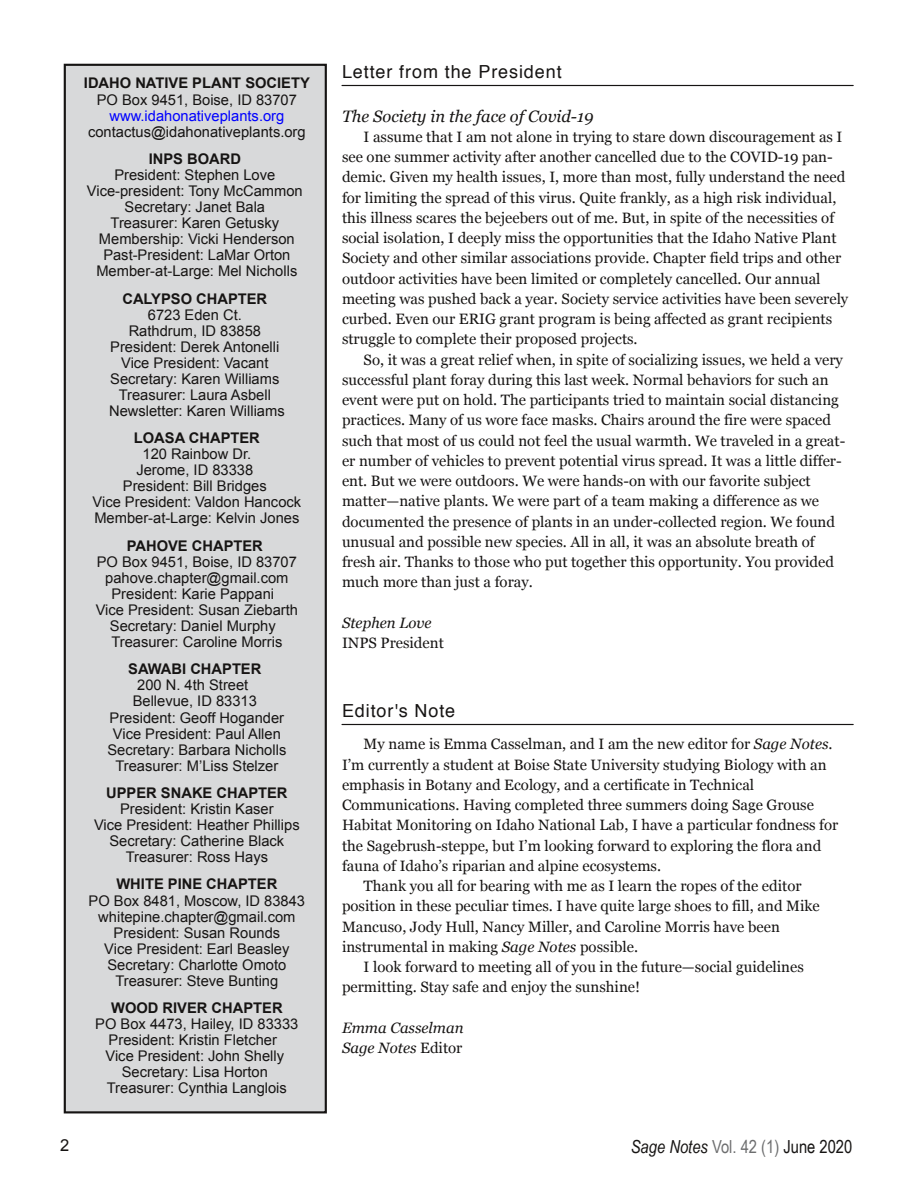
<style>
.page{position:relative;width:918px;height:1188px;background:#fff}
.page>*{position:absolute;margin:0;border:0;box-sizing:border-box;transform-origin:0 0}
.t1{font:18px "Helvetica";letter-spacing:.05em;color:#161413}
.t2{font:italic 18px "Arial Narrow";color:#161413}
.t3{font:italic 16.5px "Georgia";color:#161413}
.t4{font:16.5px "Arial";color:#161413}
.t5{font:15px/20.2px "Georgia";color:#161413}
.t6{font:italic 15px/20.2px "Georgia";color:#161413}
.t7{font:14.7px/16px "Arial";color:#161413;text-align:center}
.t8{font:700 14.7px "Arial";color:#161413}
.t9{font:14.7px "Arial";color:#00f}
.s1{font-style:italic}
.s2{font-style:normal}
.s3{font-style:normal;color:#6d6e6f}
</style>
<div class="page">
<hr style="left:342px;top:85px;width:511px;height:1px;background:#161413">
<div style="left:65px;top:65px;width:261px;height:1047px;background:#d8d9da"></div>
<div style="left:64px;top:64px;width:263px;height:1049px;border:2px solid #161413"></div>
<hr style="left:342px;top:724px;width:511px;height:1px;background:#161413">
<p class="t8" style="left:84px;top:75px;width:227px">IDAHO NATIVE PLANT SOCIETY</p>
<p class="t7" style="left:97px;top:91px;width:202px">PO Box 9451, Boise, ID 83707</p>
<p class="t9" style="left:109px;top:107px;width:176px">www.idahonativeplants.org</p>
<p class="t7" style="left:88px;top:124px;width:219px">contactus@idahonativeplants.org</p>
<p class="t8" style="left:149px;top:151px;width:94px">INPS BOARD</p>
<p class="t7" style="left:87px;top:167px;width:217px">President: Stephen Love<br>Vice-president: Tony McCammon<br>Secretary: Janet Bala<br>Treasurer: Karen Getusky<br>Membership: Vicki Henderson<br>Past-President: LaMar Orton<br>Member-at-Large: Mel Nicholls</p>
<p class="t8" style="left:122px;top:290px;width:146px">CALYPSO CHAPTER</p>
<p class="t7" style="left:109px;top:307px;width:177px">6723 Eden Ct.<br>Rathdrum, ID 83858<br>President: Derek Antonelli<br>Vice President: Vacant<br>Secretary: Karen Williams<br>Treasurer: Laura Asbell<br>Newsletter: Karen Williams</p>
<p class="t8" style="left:134px;top:430px;width:128px">LOASA CHAPTER</p>
<p class="t7" style="left:93px;top:446px;width:210px">120 Rainbow Dr.<br>Jerome, ID 83338<br>President: Bill Bridges<br>Vice President: Valdon Hancock<br>Member-at-Large: Kelvin Jones</p>
<p class="t8" style="left:127px;top:537px;width:138px">PAHOVE CHAPTER</p>
<p class="t7" style="left:96px;top:554px;width:204px">PO Box 9451, Boise, ID 83707 pahove.chapter@gmail.com<br>President: Karie Pappani<br>Vice President: Susan Ziebarth<br>Secretary: Daniel Murphy<br>Treasurer: Caroline Morris</p>
<p class="t8" style="left:128px;top:661px;width:135px">SAWABI CHAPTER</p>
<p class="t7" style="left:107px;top:677px;width:180px">200 N. 4th Street<br>Bellevue, ID 83313<br>President: Geoff Hogander<br>Vice President: Paul Allen<br>Secretary: Barbara Nicholls<br>Treasurer: M’Liss Stelzer</p>
<p class="t8" style="left:106px;top:785px;width:183px">UPPER SNAKE CHAPTER</p>
<p class="t7" style="left:94px;top:801px;width:207px">President: Kristin Kaser<br>Vice President: Heather Phillips<br>Secretary: Catherine Black<br>Treasurer: Ross Hays</p>
<p class="t8" style="left:116px;top:876px;width:162px">WHITE PINE CHAPTER</p>
<p class="t7" style="left:89px;top:892px;width:218px">PO Box 8481, Moscow, ID 83843 whitepine.chapter@gmail.com<br>President: Susan Rounds<br>Vice President: Earl Beasley<br>Secretary: Charlotte Omoto<br>Treasurer: Steve Bunting</p>
<p class="t8" style="left:111px;top:1000px;width:173px">WOOD RIVER CHAPTER</p>
<p class="t7" style="left:95px;top:1016px;width:205px">PO Box 4473, Hailey, ID 83333<br>President: Kristin Fletcher<br>Vice President: John Shelly<br>Secretary: Lisa Horton<br>Treasurer: Cynthia Langlois</p>
<p class="t1" style="left:342px;top:64px;width:221px">Letter from the President</p>
<p class="t3" style="left:342px;top:106px;width:253px">The Society in the face of Covid-19</p>
<p class="t5" style="left:342px;top:126px;width:508px;text-indent:22px">I assume that I am not alone in trying to stare down discouragement as I see one summer activity after another cancelled due to the COVID-19 pan&shy;demic. Given my health issues, I, more than most, fully understand the need for limiting the spread of this virus. Quite frankly, as a high risk individual, this illness scares the bejeebers out of me. But, in spite of the necessities of social isolation, I deeply miss the opportunities that the Idaho Native Plant Society and other similar associations provide. Chapter field trips and other outdoor activities have been limited or completely cancelled. Our annual meeting was pushed back a year. Society service activities have been severely curbed. Even our ERIG grant program is being affected as grant recipients struggle to complete their proposed projects.</p>
<p class="t5" style="left:342px;top:349px;width:505px;text-indent:22px">So, it was a great relief when, in spite of socializing issues, we held a very successful plant foray during this last week. Normal behaviors for such an event were put on hold. The participants tried to maintain social distancing practices. Many of us wore face masks. Chairs around the fire were spaced such that most of us could not feel the usual warmth. We traveled in a great&shy;er number of vehicles to prevent potential virus spread. It was a little differ&shy;ent. But we were outdoors. We were hands-on with our favorite subject matter—native plants. We were part of a team making a difference as we documented the presence of plants in an under-collected region. We found unusual and possible new species. All in all, it was an absolute breath of fresh air. Thanks to those who put together this opportunity. You provided much more than just a foray.</p>
<p class="t6" style="left:342px;top:612px;width:91px">Stephen Love</p>
<p class="t5" style="left:342px;top:633px;width:103px">INPS President</p>
<p class="t1" style="left:342px;top:703px;width:115px">Editor's Note</p>
<p class="t5" style="left:364px;top:734px;width:471px">My name is Emma Casselman, and I am the new editor for <span class="s1">Sage Notes</span>.</p>
<p class="t5" style="left:342px;top:754px;width:486px">I’m currently a student at Boise State University studying Biology with an</p>
<p class="t5" style="left:342px;top:774px;width:414px">emphasis in Botany and Ecology, and a certificate in Technical</p>
<p class="t5" style="left:342px;top:795px;width:474px">Communications. Having completed three summers doing Sage Grouse</p>
<p class="t5" style="left:342px;top:815px;width:498px">Habitat Monitoring on Idaho National Lab, I have a particular fondness for</p>
<p class="t5" style="left:342px;top:835px;width:481px">the Sagebrush-steppe, but I’m looking forward to exploring the flora and</p>
<p class="t5" style="left:342px;top:855px;width:321px">fauna of Idaho’s riparian and alpine ecosystems.</p>
<p class="t5" style="left:364px;top:876px;width:440px">Thank you all for bearing with me as I learn the ropes of the editor</p>
<p class="t5" style="left:342px;top:896px;width:479px">position in these peculiar times. I have quite large shoes to fill, and Mike</p>
<p class="t5" style="left:342px;top:916px;width:439px">Mancuso, Jody Hull, Nancy Miller, and Caroline Morris have been</p>
<p class="t5" style="left:342px;top:936px;width:298px">instrumental in making <span class="s1">Sage Notes</span> possible.</p>
<p class="t5" style="left:364px;top:957px;width:442px">I look forward to meeting all of you in the future—social guidelines</p>
<p class="t5" style="left:342px;top:977px;width:300px">permitting. Stay safe and enjoy the sunshine!</p>
<p class="t6" style="left:342px;top:1017px;width:123px">Emma Casselman<br>Sage Notes <span class="s2">Editor</span></p>
<p class="t4" style="left:60px;top:1136px;width:11px">2</p>
<p class="t2" style="left:631px;top:1136px;width:223px">Sage Notes <span class="s3">Vol. 42 (1)</span> <span class="s2">June 2020</span></p>
</div>
